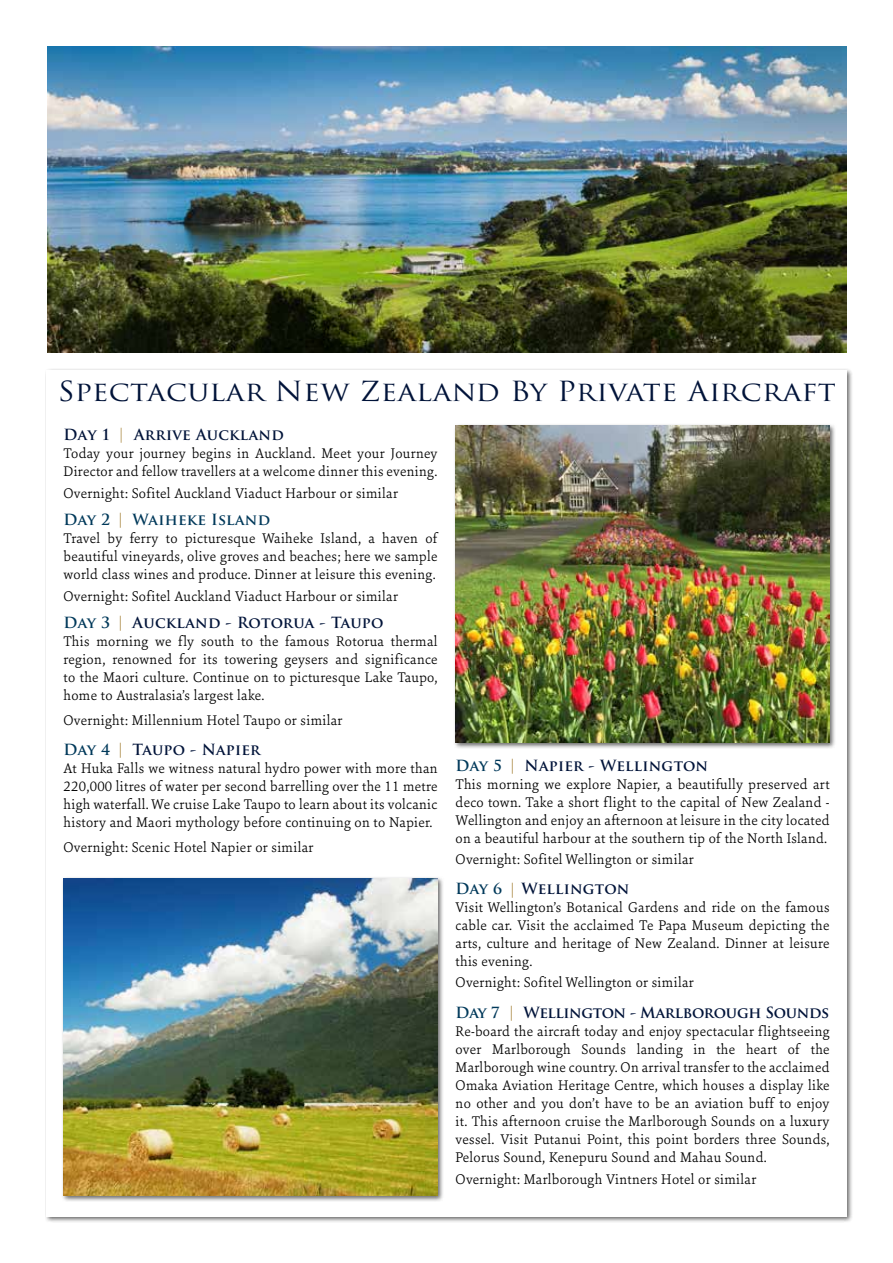
<style>
.page{position:relative;width:893px;height:1263px;background:#fff}
.page>*{position:absolute;margin:0;border:0;box-sizing:border-box;transform-origin:0 0}
.t1{font:27px "Trajan Pro";letter-spacing:.01em;color:#001339;scale:1.1 1}
.t2{font:300 15px/18px "Sina Nova";letter-spacing:.02em;color:#000;text-align:justify}
.t3{font:700 15px "Trajan Pro";letter-spacing:.015em;color:#001339}
.t4{font:700 15px "Trajan Pro";letter-spacing:-.02em;color:#001339}
.t5{font:700 15px "Trajan Pro";letter-spacing:.02em;color:#00395a}
.s1{font-weight:400;color:#b4975a}
.s2{color:#b4975a}
.s3{color:#00395a}
</style>
<div class="page">
<div style="left:45px;top:368px;width:808px;height:855px;background:#000;opacity:.6"></div>
<div style="left:47px;top:370px;width:800px;height:846px;background:#fff"></div>
<img style="left:47px;top:47px;width:799px;height:306px">
<div style="left:61px;top:876px;width:383px;height:326px;background:#000;opacity:.6"></div>
<img style="left:64px;top:879px;width:374px;height:316px">
<div style="left:453px;top:423px;width:383px;height:326px;background:#000;opacity:.6"></div>
<img style="left:456px;top:426px;width:374px;height:317px">
<h1 class="t1" style="left:58px;top:374px;width:709px">Spectacular New Zealand By Private Aircraft</h1>
<p class="t3" style="left:64px;top:425px;width:222px">Day 1 <span class="s1">|</span> Arrive Auckland</p>
<p class="t2" style="left:64px;top:444px;width:375px">Today your journey begins in Auckland. Meet your Journey<br>Director and fellow travellers at a welcome dinner this evening.</p>
<p class="t2" style="left:64px;top:484px;width:336px">Overnight: Sofitel Auckland Viaduct Harbour or similar</p>
<p class="t5" style="left:64px;top:510px;width:208px">Day 2 <span class="s2">|</span> Waiheke Island</p>
<p class="t2" style="left:64px;top:529px;width:375px">Travel by ferry to picturesque Waiheke Island, a haven of beautiful vineyards, olive groves and beaches; here we sample world class wines and produce. Dinner at leisure this evening.</p>
<p class="t2" style="left:64px;top:587px;width:336px">Overnight: Sofitel Auckland Viaduct Harbour or similar</p>
<p class="t3" style="left:64px;top:613px;width:321px"><span class="s3">Day 3</span> <span class="s2">|</span> Auckland - Rotorua - Taupo</p>
<p class="t2" style="left:64px;top:631px;width:376px">This morning we fly south to the famous Rotorua thermal region, renowned for its towering geysers and significance to the Maori culture. Continue on to picturesque Lake Taupo, home to Australasia’s largest lake.</p>
<p class="t2" style="left:64px;top:710px;width:280px">Overnight: Millennium Hotel Taupo or similar</p>
<p class="t3" style="left:64px;top:740px;width:198px"><span class="s3">Day 4</span> <span class="s2">|</span> Taupo - Napier</p>
<p class="t2" style="left:64px;top:759px;width:376px">At Huka Falls we witness natural hydro power with more than 220,000 litres of water per second barrelling over the 11 metre high waterfall. We cruise Lake Taupo to learn about its volcanic history and Maori mythology before continuing on to Napier.</p>
<p class="t2" style="left:64px;top:837px;width:251px">Overnight: Scenic Hotel Napier or similar</p>
<p class="t3" style="left:456px;top:756px;width:254px"><span class="s3">Day 5</span> <span class="s2">|</span> Napier - Wellington</p>
<p class="t2" style="left:456px;top:774px;width:376px">This morning we explore Napier, a beautifully preserved art deco town. Take a short flight to the capital of New Zealand - Wellington and enjoy an afternoon at leisure in the city located on a beautiful harbour at the southern tip of the North Island.</p>
<p class="t2" style="left:456px;top:850px;width:240px">Overnight: Sofitel Wellington or similar</p>
<p class="t3" style="left:456px;top:879px;width:175px"><span class="s3">Day 6</span> <span class="s2">|</span> Wellington</p>
<p class="t2" style="left:456px;top:898px;width:375px">Visit Wellington’s Botanical Gardens and ride on the famous cable car. Visit the acclaimed Te Papa Museum depicting the arts, culture and heritage of New Zealand. Dinner at leisure this evening.</p>
<p class="t2" style="left:456px;top:973px;width:240px">Overnight: Sofitel Wellington or similar</p>
<p class="t4" style="left:456px;top:1003px;width:375px"><span class="s3">Day 7</span> <span class="s2">|</span> Wellington - Marlborough Sounds</p>
<p class="t2" style="left:456px;top:1021px;width:376px">Re-board the aircraft today and enjoy spectacular flightseeing over Marlborough Sounds landing in the heart of the Marlborough wine country. On arrival transfer to the acclaimed Omaka Aviation Heritage Centre, which houses a display like no other and you don’t have to be an aviation buff to enjoy it. This afternoon cruise the Marlborough Sounds on a luxury vessel. Visit Putanui Point, this point borders three Sounds, Pelorus Sound, Kenepuru Sound and Mahau Sound.</p>
<p class="t2" style="left:456px;top:1169px;width:302px">Overnight: Marlborough Vintners Hotel or similar</p>
</div>
